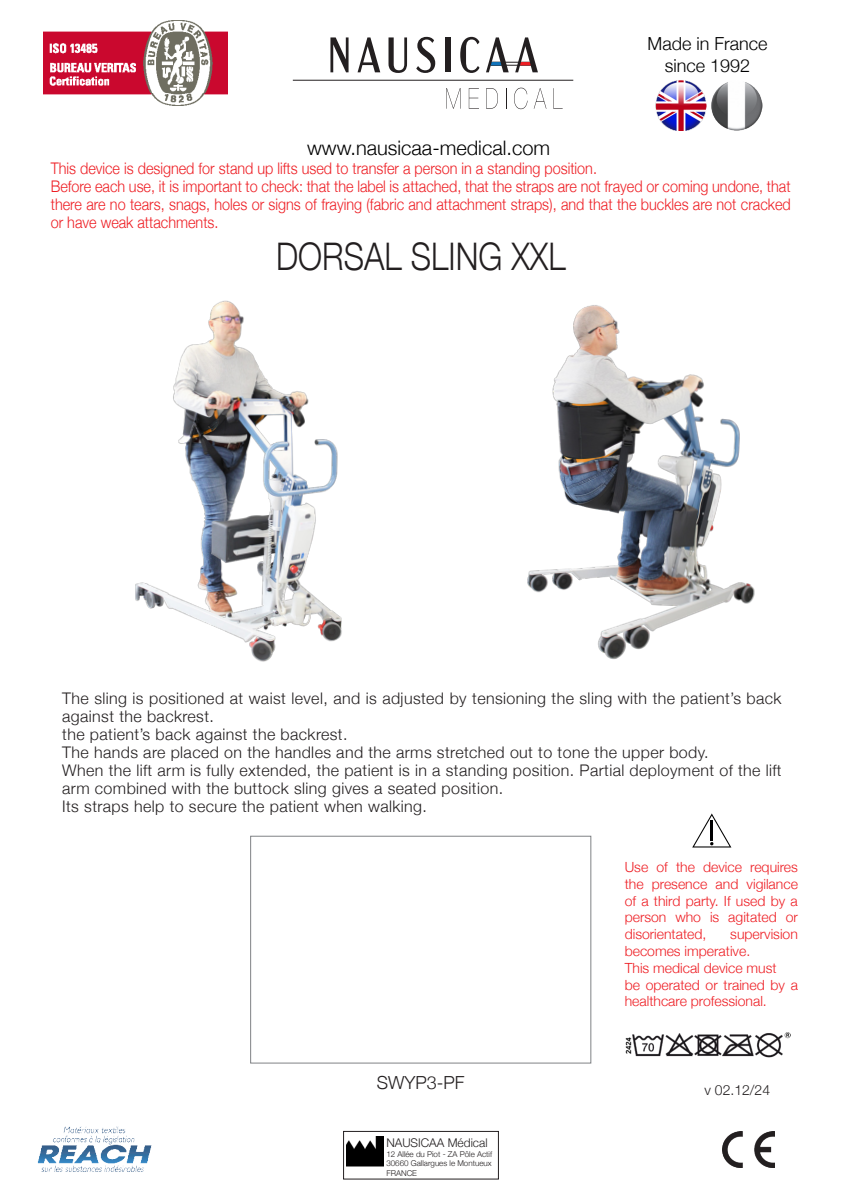
<style>
.page{position:relative;width:842px;height:1191px;background:#fff}
.page>*{position:absolute;margin:0;border:0;box-sizing:border-box;transform-origin:0 0}
.t1{font:300 38px "Helvetica Neue";color:#231f20;scale:.85 1}
.t2{font:300 20px "Helvetica Neue";color:#000001}
.t3{font:300 18px "Helvetica Neue";color:#000001}
.t4{font:300 18px "Helvetica Neue";color:#231f20}
.t5{font:300 16px/18px "Helvetica Neue";letter-spacing:.025em;color:#231f20}
.t6{font:300 16px/18px "Helvetica Neue";color:#ee1d23;text-align:justify;scale:.9 1}
.t7{font:300 14px/16.8px "Helvetica Neue";color:#ee1d23}
.t8{font:300 14px "Helvetica Neue";color:#231f20}
.t9{font:300 12px "Helvetica Neue";color:#231f20}
.t10{font:300 8px "Helvetica Neue";color:#231f20}
</style>
<div class="page">
<div style="left:250px;top:836px;width:341px;height:227px;border:1px solid #808285"></div>
<img style="left:711px;top:82px;width:51px;height:49px">
<img style="left:655px;top:80px;width:51px;height:51px">
<img style="left:43px;top:21px;width:184px;height:85px">
<svg style="left:446px;top:88px;width:15px;height:21px"></svg>
<svg style="left:469px;top:88px;width:10px;height:21px"></svg>
<svg style="left:486px;top:88px;width:12px;height:21px"></svg>
<svg style="left:506px;top:88px;width:1px;height:21px"></svg>
<svg style="left:514px;top:88px;width:13px;height:21px"></svg>
<svg style="left:534px;top:88px;width:12px;height:21px"></svg>
<svg style="left:553px;top:88px;width:10px;height:21px"></svg>
<hr style="left:293px;top:80px;width:280px;height:1px;background:#231f20">
<svg style="left:330px;top:37px;width:19px;height:35px"></svg>
<svg style="left:358px;top:37px;width:22px;height:35px"></svg>
<svg style="left:388px;top:37px;width:19px;height:36px"></svg>
<svg style="left:416px;top:37px;width:19px;height:36px"></svg>
<div style="left:445px;top:37px;width:5px;height:35px;background:#231f20"></div>
<svg style="left:460px;top:37px;width:19px;height:36px"></svg>
<hr style="left:492px;top:62px;width:38px;height:1px;background:#231f20">
<hr style="left:491px;top:65px;width:40px;height:1px;background:#231f20">
<svg style="left:486px;top:37px;width:23px;height:35px"></svg>
<svg style="left:515px;top:37px;width:23px;height:35px"></svg>
<img style="left:723px;top:1131px;width:51px;height:36px">
<div style="left:343px;top:1131px;width:156px;height:48px;border:1px solid #231f20"></div>
<img style="left:37px;top:1126px;width:115px;height:46px">
<img style="left:626px;top:1032px;width:164px;height:26px">
<svg style="left:692px;top:813px;width:39px;height:34px"></svg>
<hr style="left:710px;top:820px;width:3px;height:21px;background:#000001">
<img style="left:346px;top:1136px;width:37px;height:31px">
<img style="left:527px;top:305px;width:228px;height:354px">
<img style="left:135px;top:300px;width:207px;height:362px">
<p class="t2" style="left:307px;top:132px;width:245px">www.nausicaa-medical.com</p>
<p class="t3" style="left:647px;top:29px;width:121px">Made in France</p>
<p class="t3" style="left:665px;top:51px;width:87px">since 1992</p>
<p class="t6" style="left:51px;top:158px;width:608px">This device is designed for stand up lifts used to transfer a person in a standing position.</p>
<p class="t6" style="left:51px;top:176px;width:824px">Before each use, it is important to check: that the label is attached, that the straps are not frayed or coming undone, that there are no tears, snags, holes or signs of fraying (fabric and attachment straps), and that the buckles are not cracked or have weak attachments.</p>
<p class="t1" style="left:276px;top:226px;width:342px">DORSAL SLING XXL</p>
<p class="t5" style="left:62px;top:688px;width:721px">The sling is positioned at waist level, and is adjusted by tensioning the sling with the patient’s back against the backrest.</p>
<p class="t5" style="left:62px;top:724px;width:287px">the patient’s back against the backrest.</p>
<p class="t5" style="left:62px;top:742px;width:648px">The hands are placed on the handles and the arms stretched out to tone the upper body.</p>
<p class="t5" style="left:62px;top:760px;width:721px">When the lift arm is fully extended, the patient is in a standing position. Partial deployment of the lift arm combined with the buttock sling gives a seated position.</p>
<p class="t5" style="left:62px;top:796px;width:366px">Its straps help to secure the patient when walking.</p>
<p class="t4" style="left:377px;top:1068px;width:89px">SWYP3-PF</p>
<p class="t9" style="left:386px;top:1133px;width:103px">NAUSICAA Médical</p>
<p class="t10" style="left:386px;top:1147px;width:107px">12 Allée du Piot - ZA Pôle Actif</p>
<p class="t10" style="left:386px;top:1157px;width:107px">30660 Gallargues le Montueux</p>
<p class="t10" style="left:386px;top:1166px;width:32px">FRANCE</p>
<p class="t7" style="left:625px;top:857px;width:175px;text-align:justify">Use of the device requires the presence and vigilance of a third party. If used by a person who is agitated or disorientated,</p>
<p class="t7" style="left:625px;top:924px;width:175px;text-indent:106px">supervision becomes imperative.</p>
<p class="t7" style="left:625px;top:958px;width:153px">This medical device must</p>
<p class="t7" style="left:625px;top:975px;width:175px">be operated or trained by a healthcare professional.</p>
<p class="t8" style="left:704px;top:1079px;width:67px">v 02.12/24</p>
</div>
